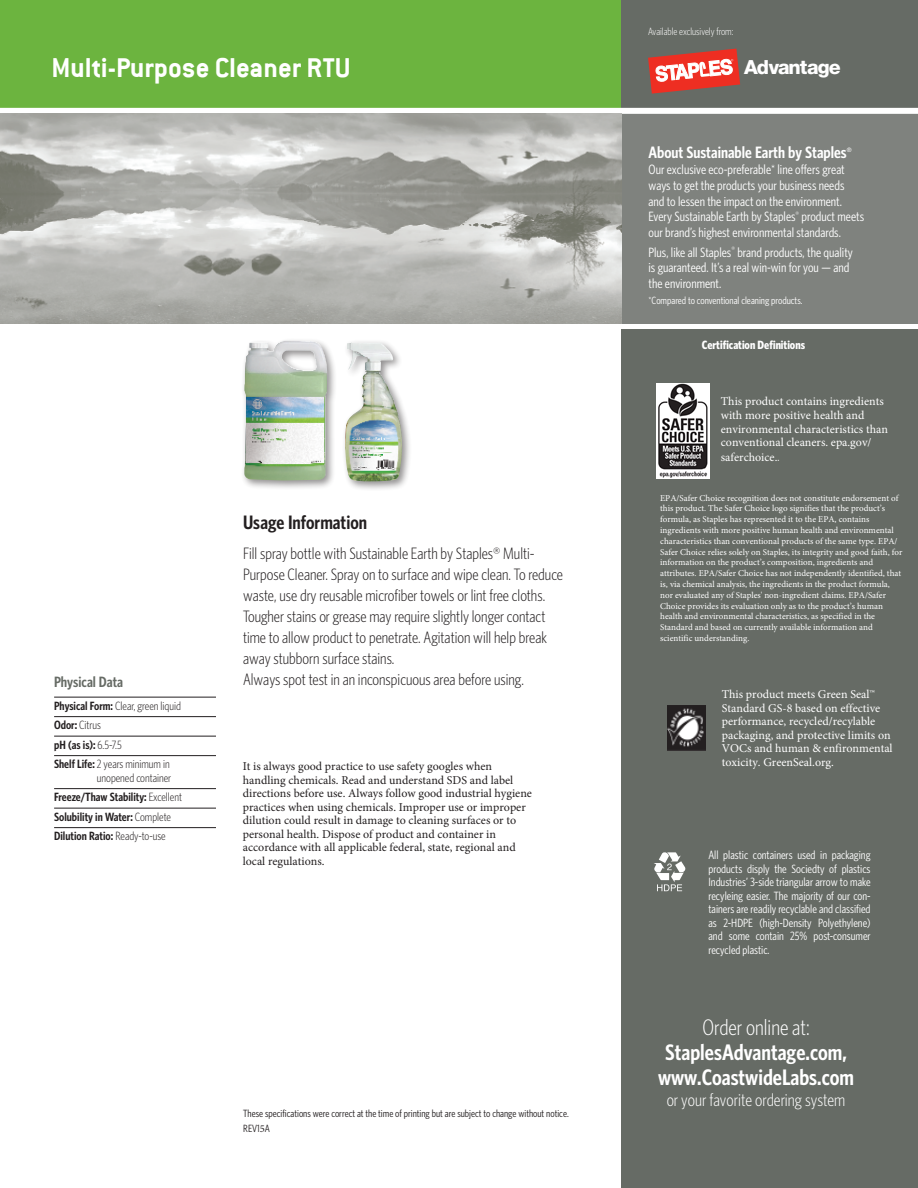
<style>
.page{position:relative;width:918px;height:1188px;background:#fff}
.page>*{position:absolute;margin:0;border:0;box-sizing:border-box;transform-origin:0 0}
.t1{font:700 30px "Conduit ITC";color:#fff}
.t2{font:600 22.5px/24.8px "Whitney Condensed";color:#fff;text-align:center}
.t3{font:300 22.5px "Whitney Condensed";color:#fff}
.t4{font:600 19.5px "Whitney Condensed";color:#231f20}
.t5{font:800 19.5px "Helvetica Neue";letter-spacing:-.05em;color:#fff}
.t6{font:300 18px "Whitney Condensed";color:#fff}
.t7{font:300 16.5px/21px "Whitney Condensed";color:#231f20}
.t8{font:600 16.5px "Whitney Condensed";color:#fff}
.t9{font:600 15px "Whitney Condensed";color:#666b65}
.t10{font:13.5px/15.8px "Whitney Condensed";color:#fff}
.t11{font:12px/13.5px "Minion Pro";color:#231f20}
.t12{font:12px/13.5px "Minion Pro";color:#fff}
.t13{font:12px/13.5px "Whitney Condensed";color:#fff;text-align:justify}
.t14{font:600 12px/19.5px "Whitney Condensed";color:#231f20}
.t15{font:300 12px/19.5px "Whitney Condensed";color:#231f20}
.t16{font:700 12px "Whitney Condensed";color:#fff}
.t17{font:10.5px/15px "Whitney Condensed";color:#231f20}
.t18{font:10.5px "Whitney Condensed";color:#fff}
.t19{font:300 10.5px "Whitney Condensed";color:#fff}
.t20{font:9px/10.8px "Minion Pro";color:#fff}
.t21{font:condensed 6.15px "Helvetica Neue";color:#fff}
.s1{font-weight:600}
.s2{font-weight:300}
.s3{font-family:"Minion Pro"}
.s4{font-family:"Whitney Condensed"}
</style>
<div class="page">
<div style="left:621px;top:111px;width:297px;height:212px;background:#7f827e"></div>
<div style="left:621px;top:329px;width:297px;height:859px;background:#666b65"></div>
<div style="left:621px;top:0;width:297px;height:108px;background:#666b65"></div>
<div style="left:0;top:0;width:621px;height:108px;background:#6cb43f"></div>
<hr style="left:54px;top:697px;width:162px;height:1px;background:#231f20">
<hr style="left:54px;top:716px;width:162px;height:1px;background:#231f20">
<hr style="left:54px;top:736px;width:162px;height:1px;background:#231f20">
<hr style="left:54px;top:755px;width:162px;height:1px;background:#231f20">
<hr style="left:54px;top:788px;width:162px;height:1px;background:#231f20">
<hr style="left:54px;top:808px;width:162px;height:1px;background:#231f20">
<hr style="left:54px;top:827px;width:162px;height:1px;background:#231f20">
<div style="left:0;top:108px;width:918px;height:6px;background:#fff"></div>
<div style="left:240px;top:336px;width:97px;height:154px;background:#231f20;opacity:.5"></div>
<img style="left:244px;top:340px;width:83px;height:140px">
<div style="left:341px;top:339px;width:72px;height:152px;background:#231f20;opacity:.5"></div>
<img style="left:345px;top:342px;width:57px;height:139px">
<svg style="left:648px;top:49px;width:92px;height:45px"></svg>
<img style="left:0;top:114px;width:622px;height:209px">
<svg style="left:654px;top:852px;width:31px;height:39px"></svg>
<img style="left:657px;top:384px;width:53px;height:94px">
<img style="left:667px;top:705px;width:38px;height:45px">
<p class="t19" style="left:648px;top:26px;width:87px">Available exclusively from:</p>
<h1 class="t1" style="left:51px;top:50px;width:301px">Multi-Purpose Cleaner RTU</h1>
<h3 class="t5" style="left:744px;top:55px;width:98px">Advantage</h3>
<h3 class="t8" style="left:649px;top:143px;width:200px">About Sustainable Earth by Staples</h3>
<p class="t21" style="left:847px;top:146px;width:6px">®</p>
<h3 class="t10" style="left:649px;top:161px;width:217px">Our exclusive eco-preferable* line offers great ways to get the products your business needs<br>and to lessen the impact on the environment.<br>Every Sustainable Earth by Staples<sup>®</sup> product meets our brand’s highest environmental standards.</h3>
<h3 class="t10" style="left:649px;top:244px;width:206px">Plus, like all Staples<sup>®</sup> brand products, the quality is guaranteed. It’s a real win-win for you — and the environment.</h3>
<p class="t18" style="left:649px;top:294px;width:155px">*Compared to conventional cleaning products.</p>
<h3 class="t16" style="left:702px;top:338px;width:105px">Certification Definitions</h3>
<h3 class="t9" style="left:54px;top:673px;width:71px">Physical Data</h3>
<h3 class="t15" style="left:54px;top:696px;width:128px"><span class="s1">Physical Form:</span> Clear, green liquid<br><span class="s1">Odor:</span> Citrus<br><span class="s1">pH (as is):</span> 6.5-7.5<br><span class="s1">Shelf Life:</span> 2 years minimum in</h3>
<h3 class="t14" style="left:54px;top:767px;width:129px;text-indent:43px"><span class="s2">unopened container<br></span>Freeze/Thaw Stability: <span class="s2">Excellent<br></span>Solubility in Water: <span class="s2">Complete<br></span>Dilution Ratio: <span class="s2">Ready-to-use</span></h3>
<h3 class="t4" style="left:243px;top:511px;width:126px">Usage Information</h3>
<p class="t7" style="left:243px;top:542px;width:322px">Fill spray bottle with Sustainable Earth by Staples® Multi-Purpose Cleaner. Spray on to surface and wipe clean. To reduce waste, use dry reusable microfiber towels or lint free cloths.<br>Tougher stains or grease may require slightly longer contact time to allow product to penetrate. Agitation will help break away stubborn surface stains.<br>Always spot test in an inconspicuous area before using.</p>
<p class="t11" style="left:243px;top:760px;width:291px">It is always good practice to use safety googles when handling chemicals. Read and understand SDS and label directions before use. Always follow good industrial hygiene practices when using chemicals. Improper use or improper dilution could result in damage to cleaning surfaces or to personal health. Dispose of product and container in accordance with all applicable federal, state, regional and local regulations.</p>
<p class="t17" style="left:243px;top:1106px;width:327px">These specifications were correct at the time of printing but are subject to change without notice.<br>REV1<span class="s3">5</span>A</p>
<h3 class="t12" style="left:721px;top:394px;width:169px;line-height:14px">This product contains ingredients with more positive health and environmental characteristics than conventional cleaners. epa.gov/ saferchoice.<span class="s4">.</span></h3>
<p class="t20" style="left:660px;top:492px;width:244px">EPA/Safer Choice recognition does not constitute endorsement of this product. The Safer Choice logo signifies that the product’s formula, as Staples has represented it to the EPA, contains ingredients with more positive human health and environmental characteristics than conventional products of the same type. EPA/ Safer Choice relies solely on Staples, its integrity and good faith, for information on the product’s composition, ingredients and attributes. EPA/Safer Choice has not independently identified, that is, via chemical analysis, the ingredients in the product formula, nor evaluated any of Staples' non-ingredient claims. EPA/Safer Choice provides its evaluation only as to the product’s human health and environmental characteristics, as specified in the Standard and based on currently available information and scientific understanding.</p>
<h3 class="t12" style="left:722px;top:688px;width:172px">This product meets Green Seal™<br>Standard GS-8 based on effective performance, recycled/recylable packaging, and protective limits on<br>VOCs and human &amp; enfironmental toxicity. GreenSeal.org.</h3>
<p class="t13" style="left:709px;top:848px;width:164px">All plastic containers used in packaging products disply the Sociedty of plastics Industries’ 3-side triangular arrow to make recyleing easier. The majority of our con&shy;tainers are readily recyclable and classified as 2-HDPE (high-Density Polyethylene) and some contain 25% post-consumer recycled plastic.</p>
<h2 class="t3" style="left:702px;top:1015px;width:109px">Order online at:</h2>
<h2 class="t2" style="left:658px;top:1039px;width:198px">staplesadvantage.com, www.coastwideLabs.com</h2>
<h3 class="t6" style="left:667px;top:1090px;width:180px">or your favorite ordering system</h3>
</div>
